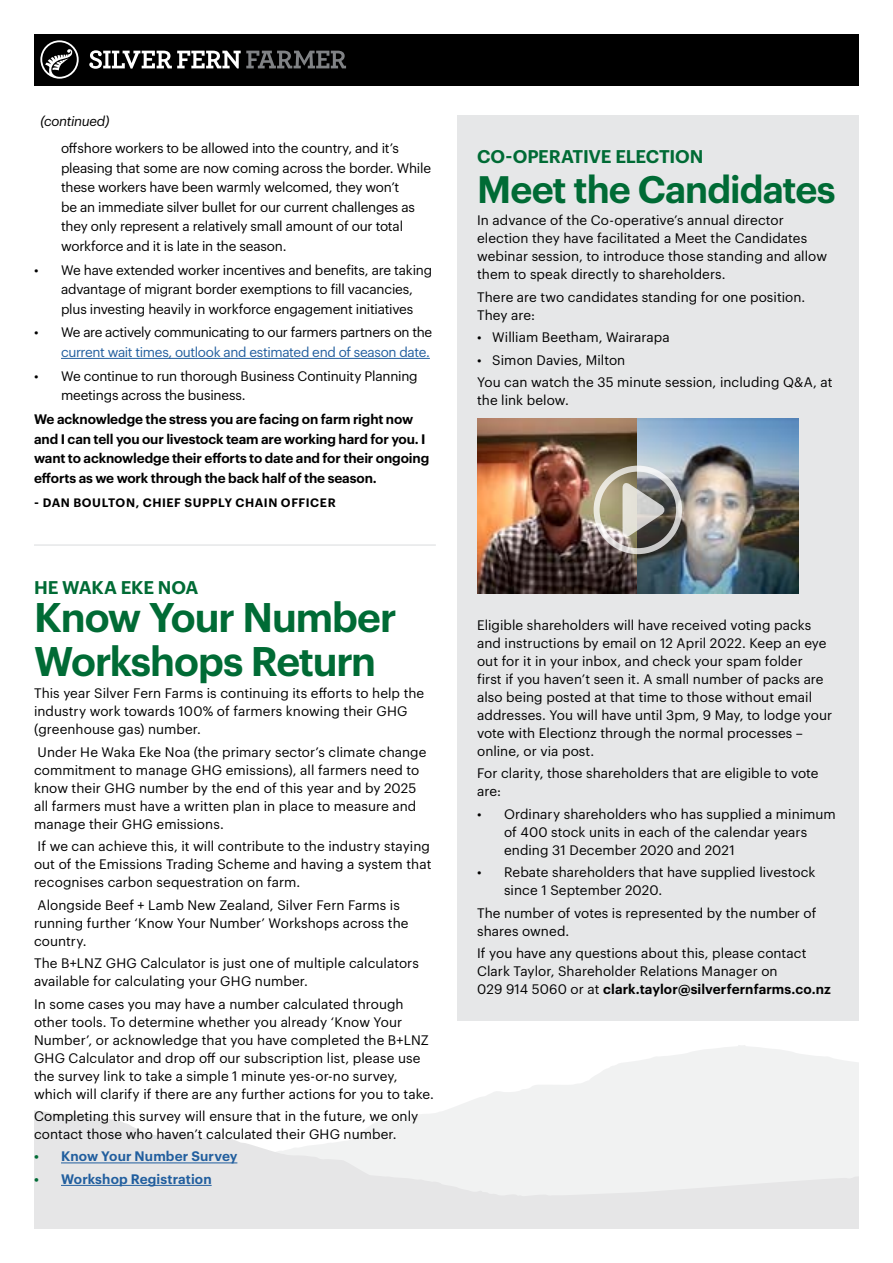
<style>
.page{position:relative;width:893px;height:1263px;background:#fff}
.page>*{position:absolute;margin:0;border:0;box-sizing:border-box;transform-origin:0 0}
.t1{font:600 40.5px/43.5px "Graphik";letter-spacing:-.025em;color:#006b35}
.t2{font:600 37.5px "Graphik";letter-spacing:-.025em;color:#006b35}
.t3{font:600 18px "Graphik";letter-spacing:-.01em;color:#006b35}
.t4{font:13.5px/18px "Graphik";color:#000}
.t5{font:600 13.5px/19.5px "Graphik";letter-spacing:-.01em;color:#000}
.t6{font:13.5px "Graphik";letter-spacing:-.025em;color:#000}
.t7{font:13.5px "Graphik";letter-spacing:-.025em;color:#215e9e}
.t8{font:600 13.5px "Graphik";letter-spacing:.01em;color:#215e9e}
.t9{font:italic 13.5px "Graphik";letter-spacing:-.02em;color:#000}
.t10{font:600 12px "Graphik";letter-spacing:.045em;color:#000}
.s1{font-size:13.5px}
.s2{color:#006b35}
.s3{font-weight:600}
</style>
<div class="page">
<div style="left:34px;top:34px;width:825px;height:51px;background:#000"></div>
<svg style="left:40px;top:40px;width:39px;height:39px"></svg>
<svg style="left:453px;top:1091px;width:59px;height:17px"></svg>
<svg style="left:34px;top:1108px;width:478px;height:121px;fill:#e6e6e7"></svg>
<svg style="left:512px;top:1020px;width:347px;height:209px;fill:#f1f2f2"></svg>
<svg style="left:89px;top:50px;width:257px;height:19px"></svg>
<hr style="left:61px;top:358px;width:369px;height:1px;background:#215e9e">
<div style="left:457px;top:115px;width:402px;height:905px;background:#e6e7e8"></div>
<hr style="left:61px;top:1162px;width:176px;height:1px;background:#215e9e">
<hr style="left:61px;top:1185px;width:151px;height:1px;background:#215e9e">
<hr style="left:34px;top:544px;width:402px;height:2px;background:#e6e7e8">
<img style="left:477px;top:418px;width:322px;height:176px">
<div style="left:594px;top:466px;width:88px;height:88px;border:6px solid #fff;border-radius:50%"></div>
<svg style="left:622px;top:482px;width:43px;height:56px"></svg>
<p class="t9" style="left:40px;top:111px;width:71px">(continued)</p>
<p class="t4" style="left:61px;top:137px;width:371px;line-height:19.5px">offshore workers to be allowed into the country, and it’s pleasing that some are now coming across the border. While these workers have been warmly welcomed, they won’t<br>be an immediate silver bullet for our current challenges as they only represent a relatively small amount of our total workforce and it is late in the season.</p>
<p class="t4" style="left:34px;top:259px;width:400px;line-height:19.5px;text-align:center">• We have extended worker incentives and benefits, are taking advantage of migrant border exemptions to fill vacancies,<br>plus investing heavily in workforce engagement initiatives</p>
<p class="t6" style="left:34px;top:322px;width:400px">• We are actively communicating to our farmers partners on the</p>
<p class="t7" style="left:61px;top:342px;width:370px">current wait times, outlook and estimated end of season date.</p>
<p class="t4" style="left:61px;top:365px;width:358px;line-height:19.5px;text-indent:-27px">• We continue to run thorough Business Continuity Planning meetings across the business.</p>
<p class="t5" style="left:34px;top:409px;width:397px">We acknowledge the stress you are facing on farm right now and I can tell you our livestock team are working hard for you. I want to acknowledge their efforts to date and for their ongoing efforts as we work through the back half of the season.</p>
<p class="t10" style="left:34px;top:493px;width:303px"><span class="s1">-</span> DAN BOULTON, CHIEF SUPPLY CHAIN OFFICER</p>
<h3 class="t3" style="left:34px;top:573px;width:166px">HE WAKA EKE NOA</h3>
<h1 class="t1" style="left:34px;top:592px;width:364px">Know Your Number<br>Workshops Return</h1>
<p class="t4" style="left:34px;top:683px;width:392px">This year Silver Fern Farms is continuing its efforts to help the industry work towards 100% of farmers knowing their GHG (greenhouse gas) number.</p>
<p class="t4" style="left:34px;top:742px;width:394px">Under He Waka Eke Noa (the primary sector’s climate change commitment to manage GHG emissions), all farmers need to know their GHG number by the end of this year and by 2025 all farmers must have a written plan in place to measure and manage their GHG emissions.</p>
<p class="t4" style="left:34px;top:836px;width:399px;text-align:justify">If we can achieve this, it will contribute to the industry staying out of the Emissions Trading Scheme and having a system that recognises carbon sequestration on farm.</p>
<p class="t4" style="left:34px;top:894px;width:376px">Alongside Beef + Lamb New Zealand, Silver Fern Farms is running further ‘Know Your Number’ Workshops across the country.</p>
<p class="t4" style="left:34px;top:953px;width:386px">The B+LNZ GHG Calculator is just one of multiple calculators available for calculating your GHG number.</p>
<p class="t4" style="left:34px;top:993px;width:401px">In some cases you may have a number calculated through other tools. To determine whether you already ‘Know Your Number’, or acknowledge that you have completed the B+LNZ GHG Calculator and drop off our subscription list, please use the survey link to take a simple 1 minute yes-or-no survey, which will clarify if there are any further actions for you to take.</p>
<p class="t4" style="left:34px;top:1106px;width:386px">Completing this survey will ensure that in the future, we only contact those who haven’t calculated their GHG number.</p>
<p class="t8" style="left:34px;top:1146px;width:205px"><span class="s2">•</span> Know Your Number Survey</p>
<p class="t8" style="left:34px;top:1169px;width:179px"><span class="s2">•</span> Workshop Registration</p>
<h3 class="t3" style="left:477px;top:143px;width:228px">CO-OPERATIVE ELECTION</h3>
<h2 class="t2" style="left:477px;top:161px;width:360px">Meet the Candidates</h2>
<p class="t4" style="left:477px;top:210px;width:351px">In advance of the Co-operative’s annual director election they have facilitated a Meet the Candidates webinar session, to introduce those standing and allow them to speak directly to shareholders.</p>
<p class="t4" style="left:477px;top:287px;width:330px">There are two candidates standing for one position.<br>They are:</p>
<p class="t4" style="left:477px;top:327px;width:194px">• William Beetham, Wairarapa</p>
<p class="t4" style="left:477px;top:348px;width:357px;line-height:22.5px">• Simon Davies, Milton<br>You can watch the 35 minute session, including Q&amp;A, at</p>
<p class="t4" style="left:477px;top:390px;width:93px">the link below.</p>
<p class="t4" style="left:477px;top:615px;width:357px">Eligible shareholders will have received voting packs and instructions by email on 12 April 2022. Keep an eye out for it in your inbox, and check your spam folder<br>first if you haven’t seen it. A small number of packs are also being posted at that time to those without email addresses. You will have until 3pm, 9 May, to lodge your vote with Electionz through the normal processes – online, or via post.</p>
<p class="t4" style="left:477px;top:763px;width:343px">For clarity, those shareholders that are eligible to vote are:</p>
<p class="t4" style="left:504px;top:804px;width:333px;text-indent:-27px">• Ordinary shareholders who has supplied a minimum of 400 stock units in each of the calendar years ending 31 December 2020 and 2021</p>
<p class="t4" style="left:504px;top:862px;width:313px;text-indent:-27px">• Rebate shareholders that have supplied livestock since 1 September 2020.</p>
<p class="t4" style="left:477px;top:903px;width:341px">The number of votes is represented by the number of shares owned.</p>
<p class="t4" style="left:477px;top:943px;width:355px">If you have any questions about this, please contact<br>Clark Taylor, Shareholder Relations Manager on<br>029 914 5060 or at <span class="s3">clark.taylor@silverfernfarms.co.nz</span></p>
</div>
